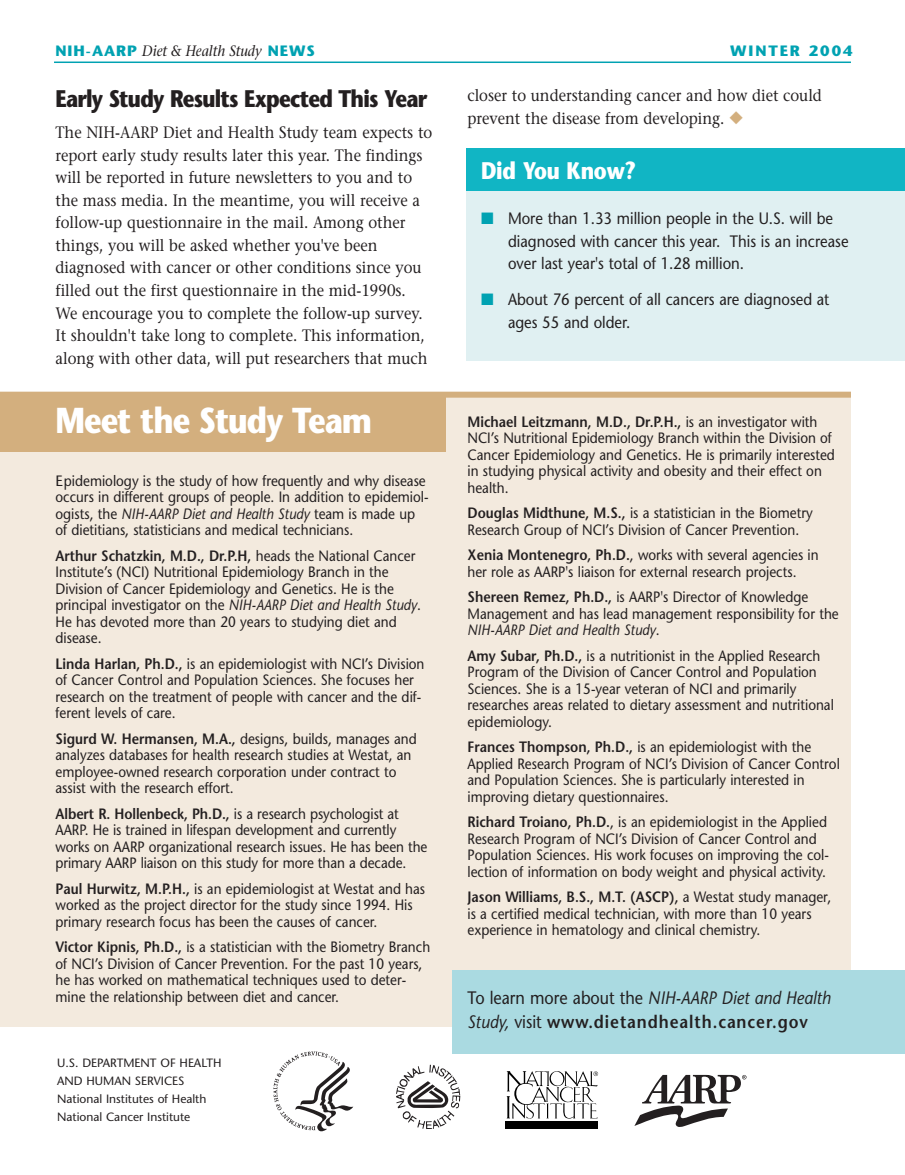
<style>
.page{position:relative;width:905px;height:1175px;background:#fff}
.page>*{position:absolute;margin:0;border:0;box-sizing:border-box;transform-origin:0 0}
.t1{font:700 36px "Stone Sans";letter-spacing:-.03em;color:#fff;scale:.85 1}
.t2{font:700 24px "Stone Sans";letter-spacing:-.04em;color:#231f20;scale:.85 1}
.t3{font:700 24px "Stone Sans";letter-spacing:-.015em;color:#fff;scale:.85 1}
.t4{font:600 18px/24px "Stone Sans";letter-spacing:.055em;color:#231f20;scale:.9 1}
.t5{font:16.5px/22.5px "Stone Serif";color:#231f20;scale:.9 1}
.t6{font:16.5px/22.5px "Stone Sans";color:#231f20;scale:.9 1}
.t7{font:15px/16.5px "Stone Sans";color:#231f20;scale:.9 1}
.t8{font:15px/16.5px "Stone Sans";color:#231f20}
.t9{font:italic 15px "Stone Serif";color:#231f20;scale:.9 1}
.t10{font:700 15px "Stone Sans";letter-spacing:.125em;color:#00a2b2}
.t11{font:12px/18px "Stone Sans";color:#231f20}
.s1{font-family:"Stone Sans";font-weight:700;font-style:normal;color:#00a2b2}
.s2{font-style:italic}
.s3{font-weight:600}
.s4{color:#d3af7e}
.s5{color:#00a2b2}
.s6{font-weight:400}
.s7{font-weight:400;font-style:italic}
</style>
<div class="page">
<div style="left:0;top:394px;width:850px;height:632px;background:#f3eade"></div>
<div style="left:0;top:393px;width:446px;height:59px;background:#d3af7e"></div>
<div style="left:452px;top:970px;width:452px;height:83px;background:#aadae1"></div>
<hr style="left:54px;top:62px;width:796px;height:1px;background:#00a2b2">
<div style="left:0;top:392px;width:850px;height:6px;background:#d3af7e"></div>
<svg style="left:273px;top:1051px;width:80px;height:80px"></svg>
<svg style="left:396px;top:1064px;width:64px;height:65px"></svg>
<div style="left:505px;top:1121px;width:92px;height:7px;background:#000"></div>
<svg style="left:506px;top:1071px;width:92px;height:48px"></svg>
<svg style="left:634px;top:1074px;width:112px;height:53px"></svg>
<div style="left:466px;top:148px;width:438px;height:213px;background:#e0f0f2"></div>
<div style="left:466px;top:148px;width:438px;height:43px;background:#11b5c4"></div>
<p class="t9" style="left:55px;top:45px;width:289px"><span class="s1">NIH-AARP</span> Diet &amp; Health Study <span class="s1">NEWS</span></p>
<p class="t10" style="left:730px;top:45px;width:124px">WINTER 2004</p>
<h2 class="t2" style="left:55px;top:89px;width:439px">Early Study Results Expected This Year</h2>
<p class="t5" style="left:55px;top:123px;width:420px">The NIH-AARP Diet and Health Study team expects to report early study results later this year. The findings will be reported in future newsletters to you and to the mass media. In the meantime, you will receive a follow-up questionnaire in the mail. Among other things, you will be asked whether you've been diagnosed with cancer or other conditions since you filled out the first questionnaire in the mid-1990s.<br>We encourage you to complete the follow-up survey.<br>It shouldn't take long to complete. This information, along with other data, will put researchers that much</p>
<h1 class="t1" style="left:55px;top:406px;width:374px">Meet the Study Team</h1>
<p class="t8" style="left:55px;top:474px;width:374px">Epidemiology is the study of how frequently and why disease occurs in different groups of people. In addition to epidemiol&shy;ogists, the <span class="s2">NIH-AARP Diet and Health Study</span> team is made up of dietitians, statisticians and medical technicians.</p>
<p class="t7" style="left:55px;top:549px;width:407px"><span class="s3">Arthur Schatzkin, M.D., Dr.P.H,</span> heads the National Cancer Institute’s (NCI) Nutritional Epidemiology Branch in the Division of Cancer Epidemiology and Genetics. He is the principal investigator on the <span class="s2">NIH-AARP Diet and Health Study</span>.<br>He has devoted more than 20 years to studying diet and disease.</p>
<p class="t7" style="left:55px;top:657px;width:411px"><span class="s3">Linda Harlan, Ph.D.,</span> is an epidemiologist with NCI’s Division of Cancer Control and Population Sciences. She focuses her research on the treatment of people with cancer and the dif&shy;ferent levels of care.</p>
<p class="t7" style="left:55px;top:732px;width:403px"><span class="s3">Sigurd W. Hermansen, M.A.,</span> designs, builds, manages and analyzes databases for health research studies at Westat, an employee-owned research corporation under contract to assist with the research effort.</p>
<p class="t7" style="left:55px;top:807px;width:415px"><span class="s3">Albert R. Hollenbeck, Ph.D.,</span> is a research psychologist at AARP. He is trained in lifespan development and currently works on AARP organizational research issues. He has been the primary AARP liaison on this study for more than a decade.</p>
<p class="t7" style="left:55px;top:882px;width:412px"><span class="s3">Paul Hurwitz, M.P.H.,</span> is an epidemiologist at Westat and has worked as the project director for the study since 1994. His primary research focus has been the causes of cancer.</p>
<p class="t7" style="left:55px;top:940px;width:418px"><span class="s3">Victor Kipnis, Ph.D.,</span> is a statistician with the Biometry Branch of NCI’s Division of Cancer Prevention. For the past 10 years, he has worked on mathematical techniques used to deter&shy;mine the relationship between diet and cancer.</p>
<p class="t11" style="left:57px;top:1055px;width:166px">U.S. DEPARTMENT OF HEALTH<br>AND HUMAN SERVICES<br>National Institutes of Health<br>National Cancer Institute</p>
<p class="t5" style="left:467px;top:86px;width:395px">closer to understanding cancer and how diet could prevent the disease from developing. <span class="s4">◆</span></p>
<h2 class="t3" style="left:481px;top:161px;width:184px">Did You Know?</h2>
<p class="t6" style="left:508px;top:209px;width:380px;text-indent:-27px"><span class="s5">■</span> More than 1.33 million people in the U.S. will be diagnosed with cancer this year. This is an increase over last year's total of 1.28 million.</p>
<p class="t6" style="left:508px;top:290px;width:358px;text-indent:-27px"><span class="s5">■</span> About 76 percent of all cancers are diagnosed at ages 55 and older.</p>
<p class="t7" style="left:467px;top:415px;width:410px"><span class="s3">Michael Leitzmann, M.D., Dr.P.H.,</span> is an investigator with NCI’s Nutritional Epidemiology Branch within the Division of Cancer Epidemiology and Genetics. He is primarily interested in studying physical activity and obesity and their effect on health.</p>
<p class="t7" style="left:467px;top:506px;width:385px"><span class="s3">Douglas Midthune, M.S.,</span> is a statistician in the Biometry<br>Research Group of NCI’s Division of Cancer Prevention.</p>
<p class="t7" style="left:467px;top:548px;width:392px"><span class="s3">Xenia Montenegro, Ph.D.</span>, works with several agencies in her role as AARP's liaison for external research projects.</p>
<p class="t7" style="left:467px;top:590px;width:414px"><span class="s3">Shereen Remez, Ph.D.,</span> is AARP's Director of Knowledge<br>Management and has lead management responsibility for the<br><span class="s2">NIH-AARP Diet and Health Study</span>.</p>
<p class="t7" style="left:467px;top:649px;width:408px"><span class="s3">Amy Subar, Ph.D.,</span> is a nutritionist in the Applied Research Program of the Division of Cancer Control and Population Sciences. She is a 15-year veteran of NCI and primarily researches areas related to dietary assessment and nutritional epidemiology.</p>
<p class="t7" style="left:467px;top:740px;width:415px"><span class="s3">Frances Thompson, Ph.D.,</span> is an epidemiologist with the Applied Research Program of NCI’s Division of Cancer Control and Population Sciences. She is particularly interested in improving dietary questionnaires.</p>
<p class="t7" style="left:467px;top:815px;width:403px"><span class="s3">Richard Troiano, Ph.D.</span>, is an epidemiologist in the Applied Research Program of NCI’s Division of Cancer Control and Population Sciences. His work focuses on improving the col&shy;lection of information on body weight and physical activity.</p>
<p class="t7" style="left:467px;top:890px;width:405px"><span class="s3">Jason Williams, B.S., M.T. (ASCP),</span> a Westat study manager, is a certified medical technician, with more than 10 years experience in hematology and clinical chemistry.</p>
<p class="t4" style="left:467px;top:987px;width:405px"><span class="s6">To learn more about the</span> <span class="s7">NIH-AARP Diet and Health<br>Study,</span> <span class="s6">visit</span> www.dietandhealth.cancer.gov</p>
</div>
